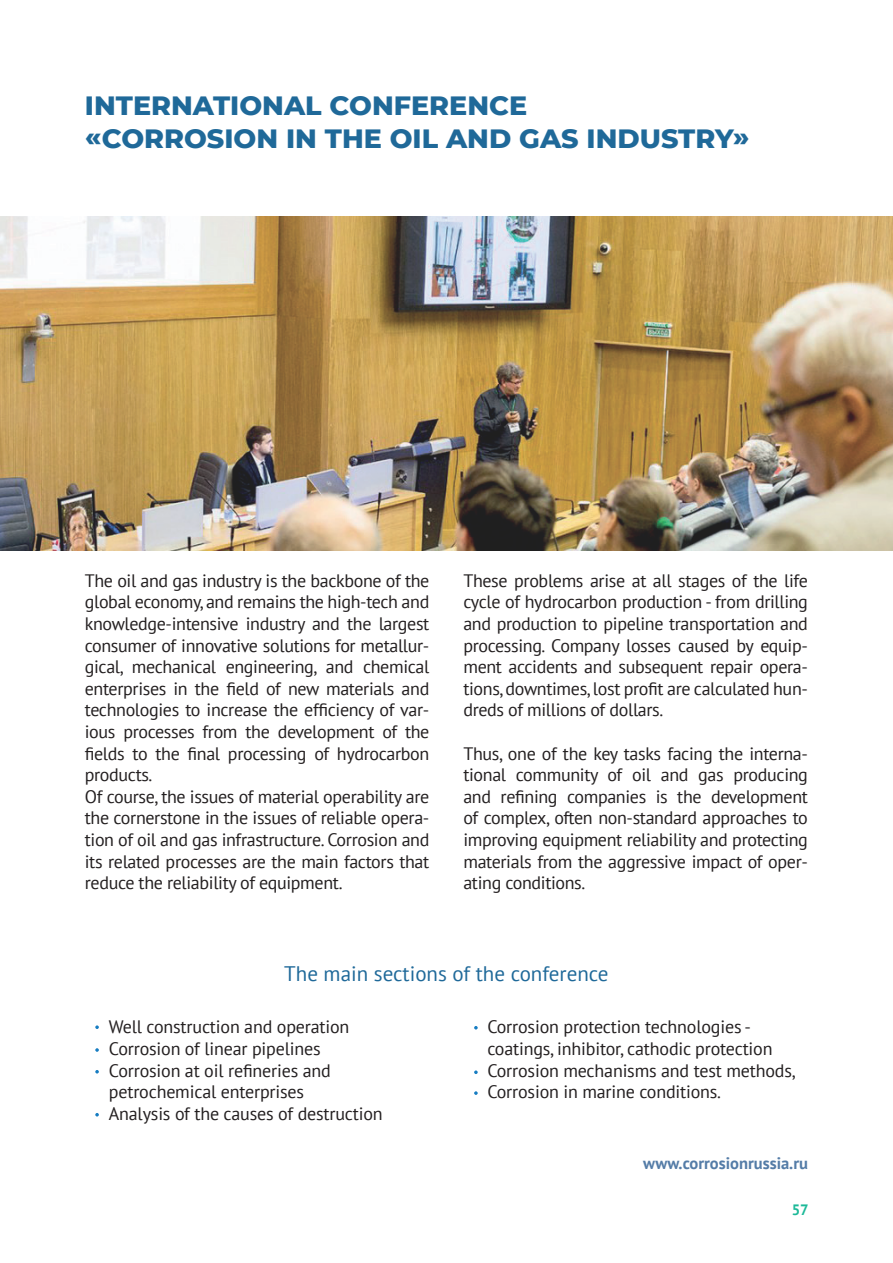
<style>
.page{position:relative;width:893px;height:1263px;background:#fff}
.page>*{position:absolute;margin:0;border:0;box-sizing:border-box;transform-origin:0 0}
.t1{font:800 27px/32.4px "Montserrat";color:#1f6999}
.t2{font:21px "PT Sans";color:#1f6999}
.t3{font:18px/21.6px "PT Sans";letter-spacing:-.02em;color:#231f20}
.t4{font:700 16.5px "PT Sans";color:#547ca7}
.t5{font:700 15px "PT Sans";color:#1cb998}
</style>
<div class="page">
<svg style="left:95px;top:1025px;width:4px;height:4px"></svg>
<svg style="left:474px;top:1026px;width:4px;height:3px"></svg>
<svg style="left:95px;top:1048px;width:4px;height:4px"></svg>
<svg style="left:474px;top:1091px;width:4px;height:4px"></svg>
<svg style="left:95px;top:1070px;width:4px;height:3px"></svg>
<svg style="left:474px;top:1070px;width:4px;height:4px"></svg>
<svg style="left:95px;top:1113px;width:4px;height:3px"></svg>
<img style="left:0;top:217px;width:893px;height:334px">
<h1 class="t1" style="left:85px;top:88px;width:666px">INTERNATIONAL CONFERENCE<br>«CORROSION IN THE OIL AND GAS INDUSTRY»</h1>
<p class="t3" style="left:85px;top:569px;width:346px">The oil and gas industry is the backbone of the global economy, and remains the high-tech and knowledge-intensive industry and the largest consumer of innovative solutions for metallur&shy;gical, mechanical engineering, and chemical enterprises in the field of new materials and technologies to increase the efficiency of var&shy;ious processes from the development of the fields to the final processing of hydrocarbon products.<br>Of course, the issues of material operability are the cornerstone in the issues of reliable opera&shy;tion of oil and gas infrastructure. Corrosion and its related processes are the main factors that reduce the reliability of equipment.</p>
<p class="t3" style="left:463px;top:569px;width:346px;text-align:justify">These problems arise at all stages of the life cycle of hydrocarbon production - from drilling and production to pipeline transportation and processing. Company losses caused by equip&shy;ment accidents and subsequent repair opera&shy;tions, downtimes, lost profit are calculated hun&shy;dreds of millions of dollars.</p>
<p class="t3" style="left:463px;top:742px;width:346px;text-align:justify">Thus, one of the key tasks facing the interna&shy;tional community of oil and gas producing and refining companies is the development of complex, often non-standard approaches to improving equipment reliability and protecting materials from the aggressive impact of oper&shy;ating conditions.</p>
<p class="t2" style="left:284px;top:960px;width:326px">The main sections of the conference</p>
<p class="t3" style="left:109px;top:1016px;width:275px">Well construction and operation<br>Corrosion of linear pipelines<br>Corrosion at oil refineries and petrochemical enterprises<br>Analysis of the causes of destruction</p>
<p class="t3" style="left:487px;top:1016px;width:310px">Corrosion protection technologies - coatings, inhibitor, cathodic protection Corrosion mechanisms and test methods, Corrosion in marine conditions.</p>
<p class="t4" style="left:643px;top:1153px;width:166px">www.corrosionrussia.ru</p>
<p class="t5" style="left:792px;top:1199px;width:19px">57</p>
</div>
